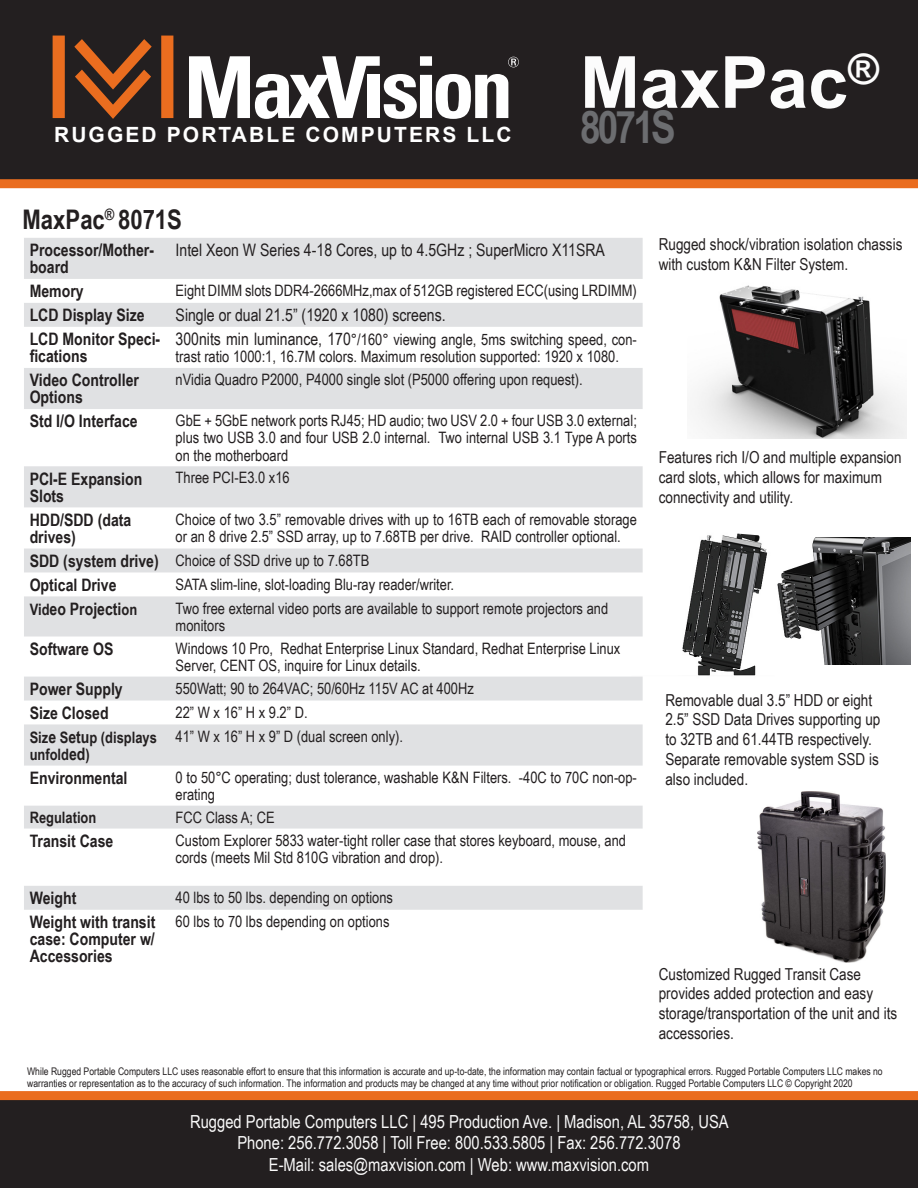
<style>
.page{position:relative;width:918px;height:1188px;background:#fff}
.page>*{position:absolute;margin:0;border:0;box-sizing:border-box;transform-origin:0 0}
.t1{font:700 72px "Arial";color:#fcfcfc}
.t2{font:700 45px "Arial Narrow";letter-spacing:-.06em;color:#6c6d70}
.t3{font:700 27px "Arial Narrow";color:#231f20}
.t4{font:700 21px "Arial";letter-spacing:.1em;color:#fff}
.t5{font:18px "Arial Narrow";color:#fafafa}
.t6{font:700 17.1px/17.1px "Arial Narrow";color:#231f20}
.t7{font:17.1px "Arial Narrow";color:#231f20}
.t8{font:16.5px/19.8px "Arial Narrow";color:#231f20}
.t9{font:15.75px/17.1px "Arial Narrow";color:#231f20}
.t10{font:700 15.75px/17.1px "Arial Narrow";color:#231f20}
.t11{font:10.5px/12.6px "Arial Narrow";color:#231f20}
.s1{font-style:inherit}
.s2{font-size:17.1px}
.s3{font-size:15.75px}
.s4{color:#fefbf8}
</style>
<div class="page">
<div style="left:0;top:0;width:918px;height:184px;background:#231f20"></div>
<div style="left:0;top:179px;width:918px;height:9px;background:#ea6d1f"></div>
<div style="left:0;top:1099px;width:918px;height:89px;background:#231f20"></div>
<div style="left:0;top:1091px;width:918px;height:9px;background:#ea6d1f"></div>
<svg style="left:189px;top:56px;width:330px;height:63px"></svg>
<svg style="left:53px;top:36px;width:120px;height:83px"></svg>
<img style="left:777px;top:537px;width:133px;height:127px">
<img style="left:682px;top:533px;width:86px;height:143px">
<img style="left:697px;top:285px;width:210px;height:153px">
<svg style="left:24px;top:238px;width:619px;height:672px"></svg>
<img style="left:758px;top:792px;width:128px;height:171px">
<p class="t4" style="left:54px;top:120px;width:459px">RUGGED PORTABLE COMPUTERS LLC</p>
<p class="t3" style="left:22px;top:200px;width:161px">MaxPac<sup>®</sup> <span class="s1">8071S</span></p>
<p class="t1" style="left:580px;top:32px;width:301px">MaxPac<sup>®</sup></p>
<p class="t2" style="left:580px;top:93px;width:97px">8071S</p>
<p class="t6" style="left:30px;top:241px;width:126px">Processor/Mother&shy;board</p>
<p class="t7" style="left:176px;top:237px;width:431px">Intel Xeon W Series 4-18 Cores, up to 4.5GHz ; SuperMicro X11SRA</p>
<p class="t6" style="left:30px;top:282px;width:55px">Memory</p>
<p class="t9" style="left:176px;top:281px;width:463px">Eight DIMM slots DDR4-2666MHz,max of 512GB registered ECC(using LRDIMM)</p>
<p class="t6" style="left:30px;top:306px;width:117px">LCD Display Size</p>
<p class="t7" style="left:176px;top:303px;width:272px">Single or dual 21.5” (1920 x 1080) screens.</p>
<p class="t6" style="left:30px;top:330px;width:132px">LCD Monitor Speci&shy;fications</p>
<p class="t9" style="left:176px;top:330px;width:463px"><span class="s2">300nits min luminance, 170</span>°/160° viewing angle, 5ms switching speed, con&shy;trast ratio 1000:1, 16.7M colors. Maximum resolution supported: 1920 x 1080.</p>
<p class="t6" style="left:30px;top:371px;width:111px">Video Controller<br>Options</p>
<p class="t9" style="left:176px;top:370px;width:409px">nVidia Quadro P2000, P4000 single slot (P5000 offering upon request).</p>
<p class="t6" style="left:30px;top:412px;width:109px">Std I/O Interface</p>
<p class="t9" style="left:176px;top:412px;width:463px;text-align:justify">GbE + 5GbE network ports RJ45; HD audio; two USV 2.0 + four USB 3.0 external; plus two USB 3.0 and four USB 2.0 internal. Two internal USB 3.1 Type A ports on the motherboard</p>
<p class="t6" style="left:30px;top:469px;width:114px">PCI-E Expansion<br>Slots</p>
<p class="t9" style="left:176px;top:469px;width:116px">Three PCI-E3.0 x16</p>
<p class="t6" style="left:30px;top:510px;width:103px">HDD/SDD (data drives)</p>
<p class="t9" style="left:176px;top:510px;width:463px">Choice of two 3.5” removable drives with up to 16TB each of removable storage or an 8 drive 2.5” SSD array, up to 7.68TB per drive. RAID controller optional.</p>
<p class="t6" style="left:30px;top:551px;width:131px">SDD (system drive)</p>
<p class="t9" style="left:176px;top:551px;width:195px">Choice of SSD drive up to 7.68TB</p>
<p class="t6" style="left:30px;top:575px;width:88px">Optical Drive</p>
<p class="t9" style="left:176px;top:575px;width:280px">SATA slim-line, slot-loading Blu-ray reader/writer.</p>
<p class="t6" style="left:30px;top:599px;width:109px"><span class="s3">Vid</span>eo Projecti<span class="s3">on</span></p>
<p class="t9" style="left:176px;top:599px;width:434px">Two free external video ports are available to support remote projectors and monitors</p>
<p class="t6" style="left:30px;top:639px;width:85px">Software OS</p>
<p class="t9" style="left:176px;top:639px;width:446px">Windows 10 Pro, Redhat Enterprise Linux Standard, Redhat Enterprise Linux<br>Server, CENT OS, inquire for Linux details.</p>
<p class="t6" style="left:30px;top:679px;width:95px">Power Supply</p>
<p class="t9" style="left:176px;top:679px;width:300px">550Watt; 90 to 264VAC; 50/60Hz 115V AC at 400Hz</p>
<p class="t6" style="left:30px;top:703px;width:81px">Size Closed</p>
<p class="t9" style="left:176px;top:703px;width:133px">22” W x 16” H x 9.2” D.</p>
<p class="t10" style="left:30px;top:728px;width:129px">Siz<span class="s2">e</span> S<span class="s2">etu</span>p (displays unfold<span class="s2">ed</span>)</p>
<p class="t9" style="left:176px;top:727px;width:229px">41” W x 16” H x 9” D (dual screen only).</p>
<p class="t6" style="left:30px;top:768px;width:99px">Environmental</p>
<p class="t9" style="left:176px;top:768px;width:463px">0 to 50°C operating; dust tolerance, washable K&amp;N Filters. -40C to 70C non-op&shy;erating</p>
<p class="t10" style="left:30px;top:808px;width:68px">Regulation</p>
<p class="t9" style="left:176px;top:808px;width:100px">FCC Class A; CE</p>
<p class="t6" style="left:30px;top:831px;width:85px">Transit Case</p>
<p class="t9" style="left:176px;top:831px;width:452px">Custom Explorer 5833 water-tight roller case that stores keyboard, mouse, and cords (meets Mil Std 810G vibration and drop).</p>
<p class="t6" style="left:30px;top:889px;width:48px">Weight</p>
<p class="t9" style="left:176px;top:888px;width:219px">40 lbs to 50 lbs. depending on options</p>
<p class="t6" style="left:30px;top:913px;width:127px;text-align:justify">Weight with transit case: Computer w/ Accessories</p>
<p class="t9" style="left:176px;top:912px;width:215px">60 lbs to 70 lbs depending on options</p>
<p class="t8" style="left:659px;top:234px;width:245px">Rugged shock/vibration isolation chassis with custom K&amp;N Filter System.</p>
<p class="t8" style="left:659px;top:447px;width:244px">Features rich I/O and multiple expansion card slots, which allows for maximum connectivity and utility.</p>
<p class="t8" style="left:665px;top:689px;width:217px">Removable dual 3.5” HDD or eight<br>2.5” SSD Data Drives supporting up to 32TB and 61.44TB respectively.<br>Separate removable system SSD is also included.</p>
<p class="t8" style="left:659px;top:963px;width:240px">Customized Rugged Transit Case provides added protection and easy storage/transportation of the unit and its accessories.</p>
<p class="t11" style="left:27px;top:1064px;width:857px">While Rugged Portable Computers LLC uses reasonable effort to ensure that this information is accurate and up-to-date, the information may contain factual or typographical errors. Rugged Portable Computers LLC makes no warranties or representation as to the accuracy of such information. The information and products may be changed at any time without prior notification or obligation. Rugged Portable Computers LLC © Copyright 2020</p>
<p class="t5" style="left:190px;top:1108px;width:540px">Rugged Portable Computers LLC <span class="s4">|</span> 495 Production Ave. | Madison, AL 35758, USA</p>
<p class="t5" style="left:237px;top:1130px;width:445px">Phone: 256.772.3058 | Toll Free: 800.533.5805 | Fax: 256.772.3078</p>
<p class="t5" style="left:269px;top:1151px;width:382px">E-Mail: sales@maxvision.com | Web: www.maxvision.com</p>
</div>
